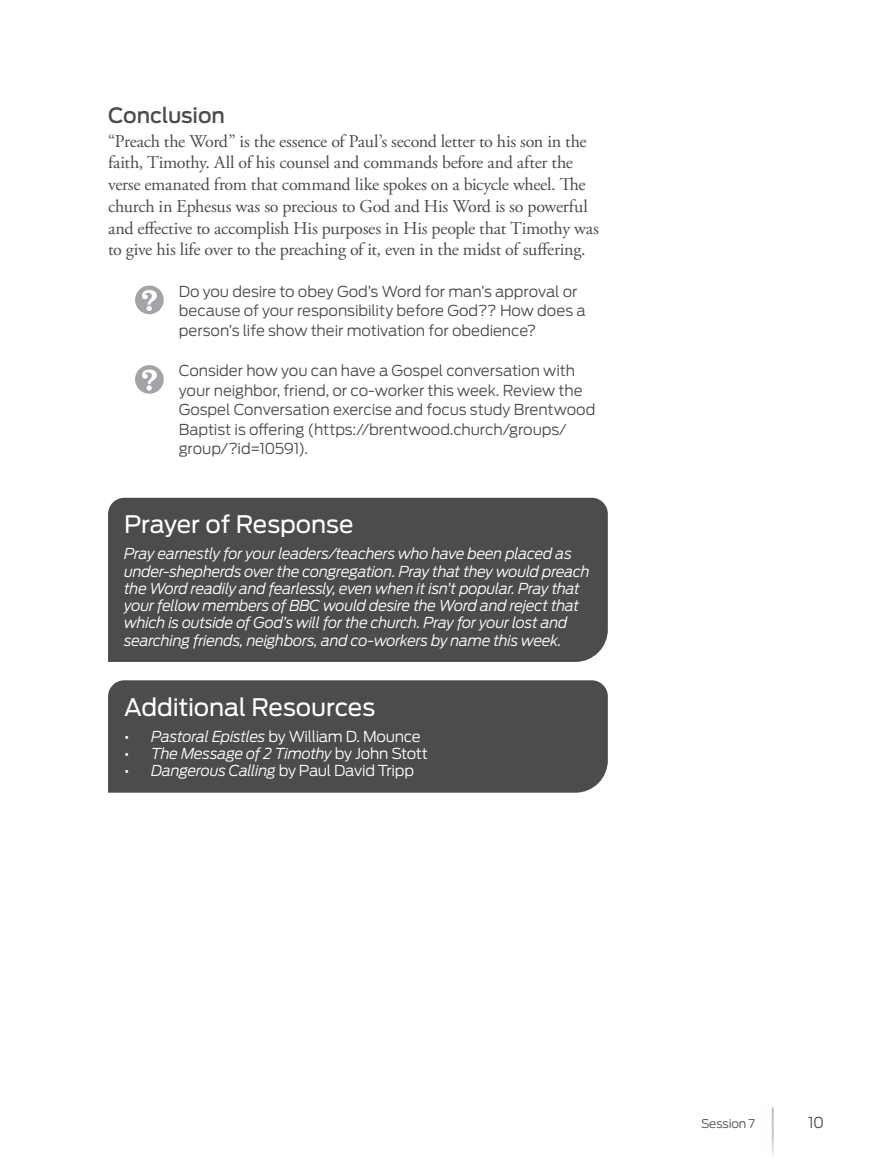
<style>
.page{position:relative;width:878px;height:1175px;background:#fff}
.page>*{position:absolute;margin:0;border:0;box-sizing:border-box;transform-origin:0 0}
.subhead9_box{font:24px "Antenna";letter-spacing:-.005em;color:#fff}
.subhead1{font:500 21px "Antenna";letter-spacing:-.01em;color:#4b4c4d}
.body_no_indent{font:18px/21.8px "Adobe Garamond Pro";letter-spacing:-.015em;color:#4b4c4d}
.body4_box{font:italic 300 15px/17.2px "Antenna";letter-spacing:-.02em;color:#fff}
.questions{font:300 15px/19.5px "Antenna";letter-spacing:-.005em;color:#4b4c4d}
.t1{font:300 15px "Antenna";letter-spacing:-.02em;color:#fff}
.t2{font:300 12px "Antenna";letter-spacing:-.01em;color:#4b4c4d}
.s1{font-weight:400}
.s2{font-style:italic}
.s3{font-weight:400;font-style:normal}
.s4{font-style:normal}
</style>
<div class="page">
<img style="left:771px;top:1107px;width:3px;height:47px">
<svg style="left:135px;top:285px;width:29px;height:29px"></svg>
<svg style="left:135px;top:365px;width:29px;height:29px"></svg>
<div style="left:108px;top:498px;width:500px;height:164px;background:#4b4c4d"></div>
<div style="left:108px;top:680px;width:500px;height:112px;background:#4b4c4d"></div>
<p class="subhead1" style="left:108px;top:103px;width:118px">Conclusion</p>
<p class="body_no_indent" style="left:108px;top:131px;width:492px">“Preach the Word” is the essence of Paul’s second letter to his son in the faith, Timothy. All of his counsel and commands before and after the verse emanated from that command like spokes on a bicycle wheel. The church in Ephesus was so precious to God and His Word is so powerful and effective to accomplish His purposes in His people that Timothy was to give his life over to the preaching of it, even in the midst of suffering.</p>
<p class="questions" style="left:179px;top:281px;width:408px">Do you desire to obey God’s Word for man’s approval or because of your responsibility before God?? How does a person’s life show their motivation for obedience?</p>
<p class="questions" style="left:179px;top:361px;width:418px">Consider how you can have a Gospel conversation with your neighbor, friend, or co-worker this week. Review the Gospel Conversation exercise and focus study Brentwood Baptist is offering (https://brentwood.church/groups/ group/?id=10591).</p>
<p class="subhead9_box" style="left:124px;top:510px;width:231px">Prayer of Response</p>
<p class="body4_box" style="left:124px;top:545px;width:467px">Pray earnestly for your leaders/teachers who have been placed as under-shepherds over the congregation. Pray that they would preach the Word readily and fearlessly, even when it isn’t popular. Pray that your fellow members of BBC would desire the Word and reject that which is outside of God’s will for the church. Pray for your lost and searching friends, neighbors, and co-workers by name this week.</p>
<p class="subhead9_box" style="left:124px;top:692px;width:252px">Additional Resources</p>
<p class="t1" style="left:124px;top:727px;width:298px"><span class="s1">•</span> <span class="s2">Pastoral Epistles</span> by William D. Mounce</p>
<p class="body4_box" style="left:124px;top:744px;width:305px"><span class="s3">•</span> The Message of 2 Timothy <span class="s4">by John Stott</span></p>
<p class="body4_box" style="left:124px;top:762px;width:291px"><span class="s3">•</span> Dangerous Calling <span class="s4">by Paul David Tripp</span></p>
<p class="t2" style="left:701px;top:1116px;width:55px">Session 7</p>
<p class="questions" style="left:808px;top:1112px;width:17px">10</p>
</div>
